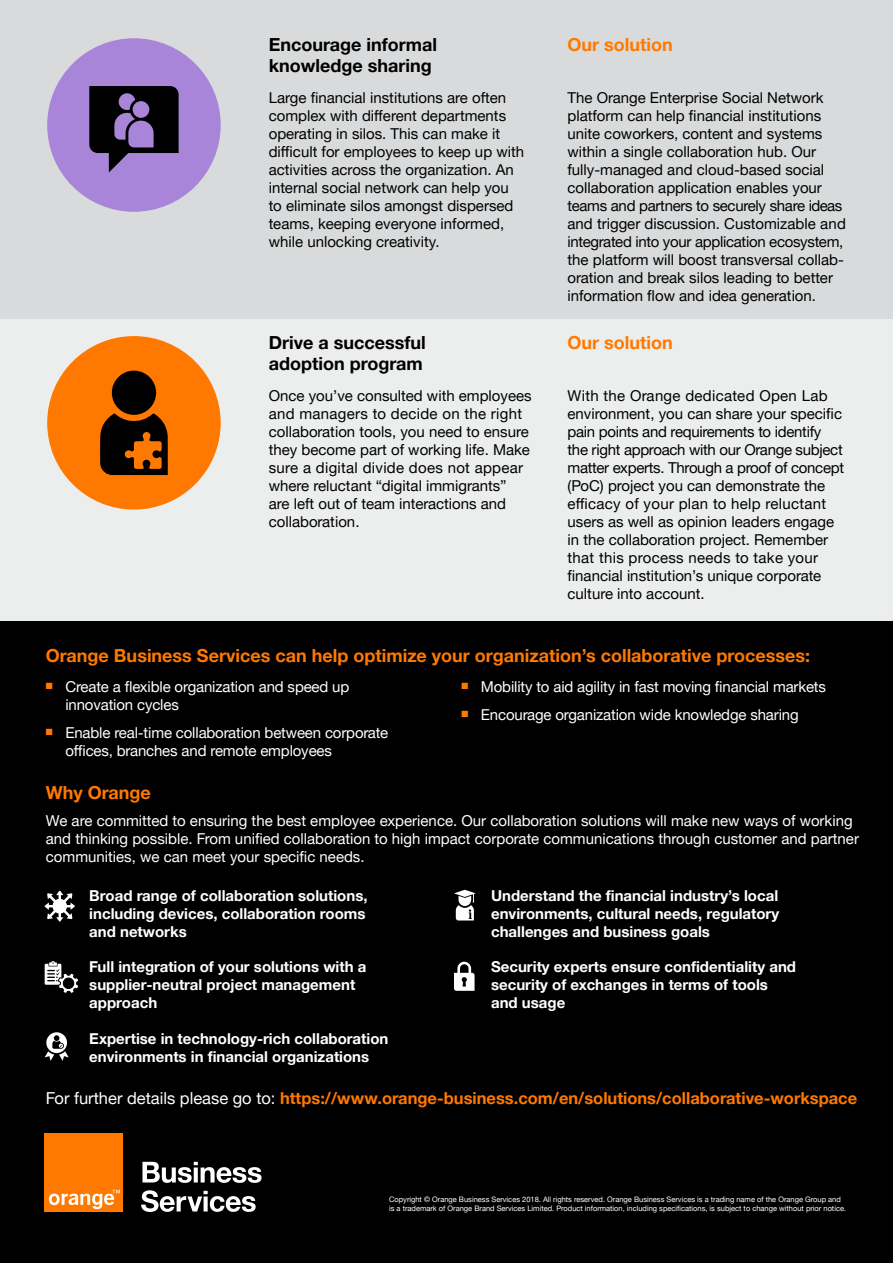
<style>
.page{position:relative;width:893px;height:1263px;background:#fff}
.page>*{position:absolute;margin:0;border:0;box-sizing:border-box;transform-origin:0 0}
.t1{font:700 18px "Helvetica Neue";color:#ff7900}
.t2{font:700 18px/21px "Helvetica Neue";color:#000}
.t3{font:700 16.5px "Helvetica Neue";color:#ff7900}
.t4{font:15px/18px "Helvetica Neue";color:#000}
.t5{font:15px/18px "Helvetica Neue";letter-spacing:-.01em;color:#fff}
.t6{font:700 15px/18px "Helvetica Neue";color:#fff}
.t7{font:7.5px/9px "Helvetica Neue";color:#fff}
.s1{font-weight:400;color:#fff}
</style>
<div class="page">
<div style="left:0;top:621px;width:893px;height:642px;background:#000"></div>
<div style="left:45px;top:1133px;width:78px;height:78px;background:#ff7900"></div>
<svg style="left:49px;top:1190px;width:71px;height:19px"></svg>
<svg style="left:142px;top:1162px;width:119px;height:21px"></svg>
<svg style="left:141px;top:1190px;width:115px;height:22px"></svg>
<div style="left:0;top:319px;width:893px;height:302px;background:#eceded"></div>
<div style="left:0;top:0;width:893px;height:319px;background:#d9dadb"></div>
<div style="left:47px;top:38px;width:174px;height:174px;background:#a885d8;border-radius:50%"></div>
<div style="left:47px;top:336px;width:174px;height:174px;background:#ff7900;border-radius:50%"></div>
<svg style="left:45px;top:891px;width:30px;height:31px"></svg>
<svg style="left:45px;top:1032px;width:24px;height:29px"></svg>
<svg style="left:454px;top:890px;width:22px;height:30px"></svg>
<svg style="left:45px;top:961px;width:34px;height:33px"></svg>
<svg style="left:454px;top:961px;width:21px;height:30px"></svg>
<svg style="left:89px;top:86px;width:90px;height:86px"></svg>
<svg style="left:100px;top:413px;width:68px;height:62px"></svg>
<div style="left:112px;top:371px;width:44px;height:44px;background:#000;border-radius:50%"></div>
<p class="t2" style="left:269px;top:34px;width:170px">Encourage informal knowledge sharing</p>
<p class="t4" style="left:269px;top:88px;width:257px">Large financial institutions are often complex with different departments operating in silos. This can make it difficult for employees to keep up with activities across the organization. An internal social network can help you to eliminate silos amongst dispersed teams, keeping everyone informed, while unlocking creativity.</p>
<p class="t2" style="left:269px;top:332px;width:158px">Drive a successful adoption program</p>
<p class="t4" style="left:269px;top:386px;width:264px">Once you’ve consulted with employees and managers to decide on the right collaboration tools, you need to ensure they become part of working life. Make sure a digital divide does not appear where reluctant “digital immigrants”<br>are left out of team interactions and collaboration.</p>
<p class="t1" style="left:567px;top:34px;width:107px">Our solution</p>
<p class="t4" style="left:567px;top:88px;width:280px">The Orange Enterprise Social Network platform can help financial institutions unite coworkers, content and systems within a single collaboration hub. Our fully-managed and cloud-based social collaboration application enables your teams and partners to securely share ideas and trigger discussion. Customizable and integrated into your application ecosystem, the platform will boost transversal collab&shy;oration and break silos leading to better information flow and idea generation.</p>
<p class="t1" style="left:567px;top:331px;width:107px">Our solution</p>
<p class="t4" style="left:567px;top:386px;width:278px">With the Orange dedicated Open Lab environment, you can share your specific pain points and requirements to identify the right approach with our Orange subject matter experts. Through a proof of concept (PoC) project you can demonstrate the efficacy of your plan to help reluctant users as well as opinion leaders engage in the collaboration project. Remember that this process needs to take your financial institution’s unique corporate culture into account.</p>
<p class="t1" style="left:46px;top:644px;width:766px">Orange Business Services can help optimize your organization’s collaborative processes:</p>
<p class="t5" style="left:65px;top:678px;width:285px;text-indent:-19px"><sup>■</sup> Create a flexible organization and speed up innovation cycles</p>
<p class="t5" style="left:65px;top:724px;width:324px;text-indent:-20px"><sup>■</sup> Enable real-time collaboration between corporate offices, branches and remote employees</p>
<p class="t5" style="left:461px;top:678px;width:366px"><sup>■</sup> Mobility to aid agility in fast moving financial markets</p>
<p class="t5" style="left:461px;top:706px;width:339px"><sup>■</sup> Encourage organization wide knowledge sharing</p>
<p class="t1" style="left:46px;top:782px;width:107px">Why Orange</p>
<p class="t5" style="left:46px;top:811px;width:815px">We are committed to ensuring the best employee experience. Our collaboration solutions will make new ways of working and thinking possible. From unified collaboration to high impact corporate communications through customer and partner communities, we can meet your specific needs.</p>
<p class="t6" style="left:89px;top:887px;width:280px">Broad range of collaboration solutions, including devices, collaboration rooms and networks</p>
<p class="t6" style="left:89px;top:958px;width:279px">Full integration of your solutions with a supplier-neutral project management approach</p>
<p class="t6" style="left:89px;top:1029px;width:301px">Expertise in technology-rich collaboration environments in financial organizations</p>
<p class="t6" style="left:491px;top:887px;width:290px;text-align:justify">Understand the financial industry’s local environments, cultural needs, regulatory challenges and business goals</p>
<p class="t6" style="left:491px;top:958px;width:306px">Security experts ensure confidentiality and security of exchanges in terms of tools and usage</p>
<p class="t3" style="left:46px;top:1088px;width:813px"><span class="s1">For further details please go to:</span> https://www.orange-business.com/en/solutions/collaborative-workspace</p>
<p class="t7" style="left:389px;top:1195px;width:459px">Copyright © Orange Business Services 2018. All rights reserved. Orange Business Services is a trading name of the Orange Group and is a trademark of Orange Brand Services Limited. Product information, including specifications, is subject to change without prior notice.</p>
</div>
